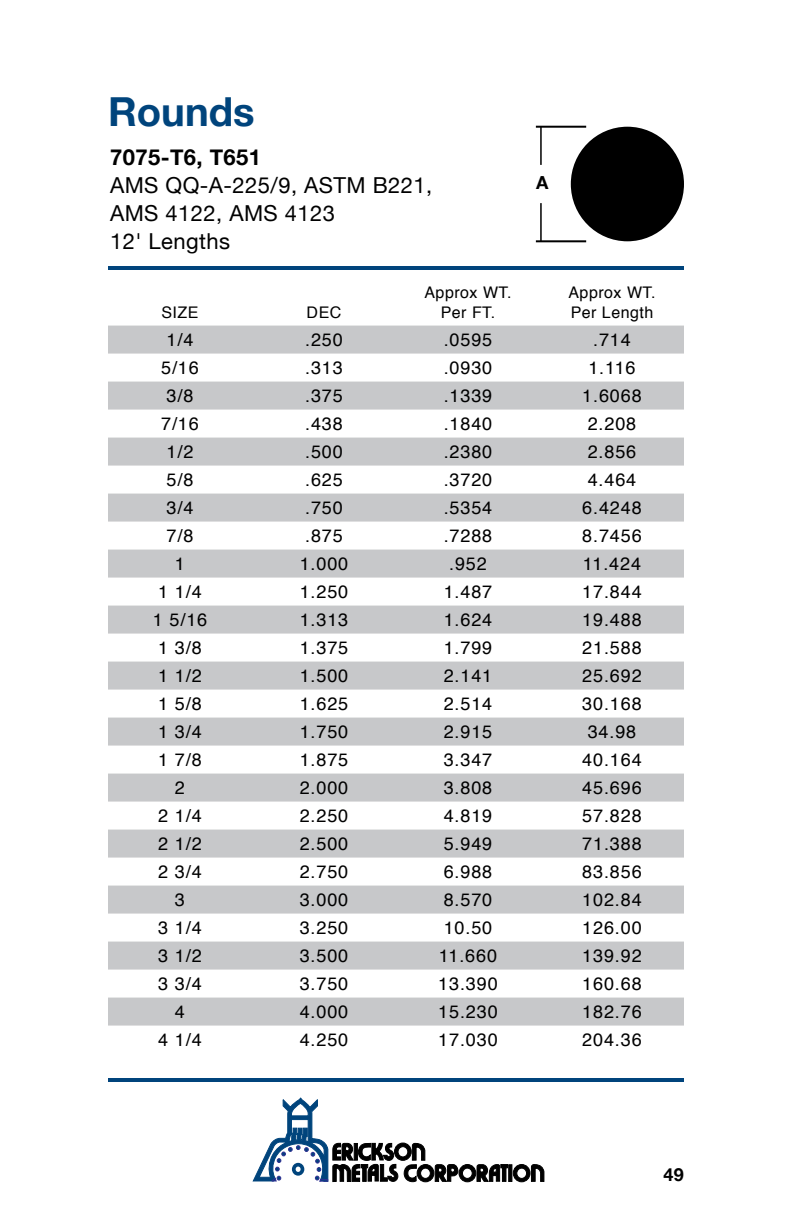
<style>
.page{position:relative;width:792px;height:1224px;background:#fff}
.page>*{position:absolute;margin:0;border:0;box-sizing:border-box;transform-origin:0 0}
.t1{font:700 40px "Helvetica Neue";color:#00447c}
.t2{font:22px/28px "Helvetica Neue";letter-spacing:.02em;color:#000}
.t3{font:700 22px "Helvetica Neue";letter-spacing:.02em;color:#000}
.t4{font:18px "Helvetica";letter-spacing:.05em;color:#000}
.t5{font:700 18px "Helvetica Neue";color:#000}
.t6{font:16px/19.2px "Helvetica";letter-spacing:.03em;color:#000;text-align:center}
</style>
<div class="page">
<div style="left:509px;top:1165px;width:3px;height:17px;border:1px solid #000"></div>
<svg style="left:531px;top:1164px;width:13px;height:18px"></svg>
<div style="left:513px;top:1165px;width:17px;height:17px;background:#000;border-radius:50%"></div>
<div style="left:513px;top:1164px;width:17px;height:18px;border:1px solid #000;border-radius:50%"></div>
<div style="left:517px;top:1168px;width:10px;height:10px;background:#fff;border-radius:50%"></div>
<div style="left:517px;top:1168px;width:10px;height:10px;border:1px solid #000;border-radius:50%"></div>
<div style="left:459px;top:1165px;width:17px;height:17px;background:#000;border-radius:50%"></div>
<div style="left:459px;top:1164px;width:17px;height:18px;border:1px solid #000;border-radius:50%"></div>
<div style="left:462px;top:1168px;width:10px;height:10px;background:#fff;border-radius:50%"></div>
<div style="left:462px;top:1168px;width:10px;height:10px;border:1px solid #000;border-radius:50%"></div>
<div style="left:417px;top:1165px;width:17px;height:17px;background:#000;border-radius:50%"></div>
<div style="left:417px;top:1164px;width:17px;height:18px;border:1px solid #000;border-radius:50%"></div>
<div style="left:421px;top:1168px;width:9px;height:10px;background:#fff;border-radius:50%"></div>
<div style="left:421px;top:1168px;width:9px;height:10px;border:1px solid #000;border-radius:50%"></div>
<svg style="left:435px;top:1164px;width:23px;height:18px"></svg>
<svg style="left:477px;top:1164px;width:31px;height:18px"></svg>
<svg style="left:253px;top:1098px;width:172px;height:85px"></svg>
<hr style="left:108px;top:1078px;width:576px;height:4px;background:#00447c">
<hr style="left:108px;top:266px;width:576px;height:4px;background:#00447c">
<svg style="left:108px;top:326px;width:576px;height:700px;fill:#c7c8ca"></svg>
<hr style="left:536px;top:126px;width:50px;height:2px;background:#000">
<hr style="left:536px;top:240px;width:50px;height:2px;background:#000">
<hr style="left:540px;top:127px;width:2px;height:38px;background:#000">
<hr style="left:540px;top:203px;width:2px;height:38px;background:#000">
<div style="left:571px;top:127px;width:113px;height:114px;background:#000;border-radius:50%"></div>
<h1 class="t1" style="left:108px;top:87px;width:148px">Rounds</h1>
<p class="t3" style="left:110px;top:144px;width:153px">7075-T6, T651</p>
<p class="t2" style="left:110px;top:171px;width:324px">AMS QQ-A-225/9, ASTM B221,<br>AMS 4122, AMS 4123<br>12' Lengths</p>
<p class="t5" style="left:536px;top:171px;width:14px">A</p>
<p class="t6" style="left:161px;top:303px;width:39px">SIZE</p>
<p class="t6" style="left:307px;top:303px;width:36px">DEC</p>
<p class="t6" style="left:425px;top:284px;width:89px">Approx WT.<br>Per FT.</p>
<p class="t6" style="left:569px;top:284px;width:89px;text-align:left">Approx WT.<br>Per Length</p>
<p class="t4" style="left:167px;top:325px;width:28px">1/4</p>
<p class="t4" style="left:305px;top:325px;width:39px">.250</p>
<p class="t4" style="left:444px;top:325px;width:50px">.0595</p>
<p class="t4" style="left:593px;top:325px;width:39px">.714</p>
<p class="t4" style="left:161px;top:353px;width:39px">5/16</p>
<p class="t4" style="left:305px;top:353px;width:39px">.313</p>
<p class="t4" style="left:444px;top:353px;width:50px">.0930</p>
<p class="t4" style="left:588px;top:353px;width:49px">1.116</p>
<p class="t4" style="left:167px;top:381px;width:28px">3/8</p>
<p class="t4" style="left:305px;top:381px;width:39px">.375</p>
<p class="t4" style="left:444px;top:381px;width:50px">.1339</p>
<p class="t4" style="left:582px;top:381px;width:61px">1.6068</p>
<p class="t4" style="left:161px;top:409px;width:39px">7/16</p>
<p class="t4" style="left:305px;top:409px;width:39px">.438</p>
<p class="t4" style="left:444px;top:409px;width:50px">.1840</p>
<p class="t4" style="left:588px;top:409px;width:50px">2.208</p>
<p class="t4" style="left:167px;top:437px;width:28px">1/2</p>
<p class="t4" style="left:305px;top:437px;width:39px">.500</p>
<p class="t4" style="left:444px;top:437px;width:50px">.2380</p>
<p class="t4" style="left:588px;top:437px;width:50px">2.856</p>
<p class="t4" style="left:167px;top:465px;width:28px">5/8</p>
<p class="t4" style="left:305px;top:465px;width:39px">.625</p>
<p class="t4" style="left:444px;top:465px;width:50px">.3720</p>
<p class="t4" style="left:588px;top:465px;width:50px">4.464</p>
<p class="t4" style="left:167px;top:493px;width:28px">3/4</p>
<p class="t4" style="left:305px;top:493px;width:39px">.750</p>
<p class="t4" style="left:444px;top:493px;width:50px">.5354</p>
<p class="t4" style="left:582px;top:493px;width:61px">6.4248</p>
<p class="t4" style="left:167px;top:521px;width:28px">7/8</p>
<p class="t4" style="left:305px;top:521px;width:39px">.875</p>
<p class="t4" style="left:444px;top:521px;width:50px">.7288</p>
<p class="t4" style="left:582px;top:521px;width:61px">8.7456</p>
<p class="t4" style="left:175px;top:549px;width:12px">1</p>
<p class="t4" style="left:300px;top:549px;width:50px">1.000</p>
<p class="t4" style="left:449px;top:549px;width:39px">.952</p>
<p class="t4" style="left:583px;top:549px;width:60px">11.424</p>
<p class="t4" style="left:158px;top:577px;width:45px">1 1/4</p>
<p class="t4" style="left:300px;top:577px;width:50px">1.250</p>
<p class="t4" style="left:444px;top:577px;width:50px">1.487</p>
<p class="t4" style="left:582px;top:577px;width:61px">17.844</p>
<p class="t4" style="left:153px;top:605px;width:56px">1 5/16</p>
<p class="t4" style="left:300px;top:605px;width:50px">1.313</p>
<p class="t4" style="left:444px;top:605px;width:50px">1.624</p>
<p class="t4" style="left:582px;top:605px;width:61px">19.488</p>
<p class="t4" style="left:158px;top:633px;width:45px">1 3/8</p>
<p class="t4" style="left:300px;top:633px;width:50px">1.375</p>
<p class="t4" style="left:444px;top:633px;width:50px">1.799</p>
<p class="t4" style="left:582px;top:633px;width:61px">21.588</p>
<p class="t4" style="left:158px;top:661px;width:45px">1 1/2</p>
<p class="t4" style="left:300px;top:661px;width:50px">1.500</p>
<p class="t4" style="left:444px;top:661px;width:50px">2.141</p>
<p class="t4" style="left:582px;top:661px;width:61px">25.692</p>
<p class="t4" style="left:158px;top:689px;width:45px">1 5/8</p>
<p class="t4" style="left:300px;top:689px;width:50px">1.625</p>
<p class="t4" style="left:444px;top:689px;width:50px">2.514</p>
<p class="t4" style="left:582px;top:689px;width:61px">30.168</p>
<p class="t4" style="left:158px;top:717px;width:45px">1 3/4</p>
<p class="t4" style="left:300px;top:717px;width:50px">1.750</p>
<p class="t4" style="left:444px;top:717px;width:50px">2.915</p>
<p class="t4" style="left:588px;top:717px;width:50px">34.98</p>
<p class="t4" style="left:158px;top:745px;width:45px">1 7/8</p>
<p class="t4" style="left:300px;top:745px;width:50px">1.875</p>
<p class="t4" style="left:444px;top:745px;width:50px">3.347</p>
<p class="t4" style="left:582px;top:745px;width:61px">40.164</p>
<p class="t4" style="left:175px;top:773px;width:12px">2</p>
<p class="t4" style="left:300px;top:773px;width:50px">2.000</p>
<p class="t4" style="left:444px;top:773px;width:50px">3.808</p>
<p class="t4" style="left:582px;top:773px;width:61px">45.696</p>
<p class="t4" style="left:158px;top:802px;width:45px">2 1/4</p>
<p class="t4" style="left:300px;top:802px;width:50px">2.250</p>
<p class="t4" style="left:444px;top:802px;width:50px">4.819</p>
<p class="t4" style="left:582px;top:802px;width:61px">57.828</p>
<p class="t4" style="left:158px;top:830px;width:45px">2 1/2</p>
<p class="t4" style="left:300px;top:830px;width:50px">2.500</p>
<p class="t4" style="left:444px;top:830px;width:50px">5.949</p>
<p class="t4" style="left:582px;top:830px;width:61px">71.388</p>
<p class="t4" style="left:158px;top:858px;width:45px">2 3/4</p>
<p class="t4" style="left:300px;top:858px;width:50px">2.750</p>
<p class="t4" style="left:444px;top:858px;width:50px">6.988</p>
<p class="t4" style="left:582px;top:858px;width:61px">83.856</p>
<p class="t4" style="left:175px;top:886px;width:12px">3</p>
<p class="t4" style="left:300px;top:886px;width:50px">3.000</p>
<p class="t4" style="left:444px;top:886px;width:50px">8.570</p>
<p class="t4" style="left:582px;top:886px;width:61px">102.84</p>
<p class="t4" style="left:158px;top:914px;width:45px">3 1/4</p>
<p class="t4" style="left:300px;top:914px;width:50px">3.250</p>
<p class="t4" style="left:444px;top:914px;width:50px">10.50</p>
<p class="t4" style="left:582px;top:914px;width:61px">126.00</p>
<p class="t4" style="left:158px;top:942px;width:45px">3 1/2</p>
<p class="t4" style="left:300px;top:942px;width:50px">3.500</p>
<p class="t4" style="left:439px;top:942px;width:60px">11.660</p>
<p class="t4" style="left:582px;top:942px;width:61px">139.92</p>
<p class="t4" style="left:158px;top:970px;width:45px">3 3/4</p>
<p class="t4" style="left:300px;top:970px;width:50px">3.750</p>
<p class="t4" style="left:438px;top:970px;width:61px">13.390</p>
<p class="t4" style="left:582px;top:970px;width:61px">160.68</p>
<p class="t4" style="left:175px;top:998px;width:12px">4</p>
<p class="t4" style="left:300px;top:998px;width:50px">4.000</p>
<p class="t4" style="left:438px;top:998px;width:61px">15.230</p>
<p class="t4" style="left:582px;top:998px;width:61px">182.76</p>
<p class="t4" style="left:158px;top:1026px;width:45px">4 1/4</p>
<p class="t4" style="left:300px;top:1026px;width:50px">4.250</p>
<p class="t4" style="left:438px;top:1026px;width:61px">17.030</p>
<p class="t4" style="left:582px;top:1026px;width:61px">204.36</p>
<p class="t5" style="left:663px;top:1163px;width:22px">49</p>
</div>
